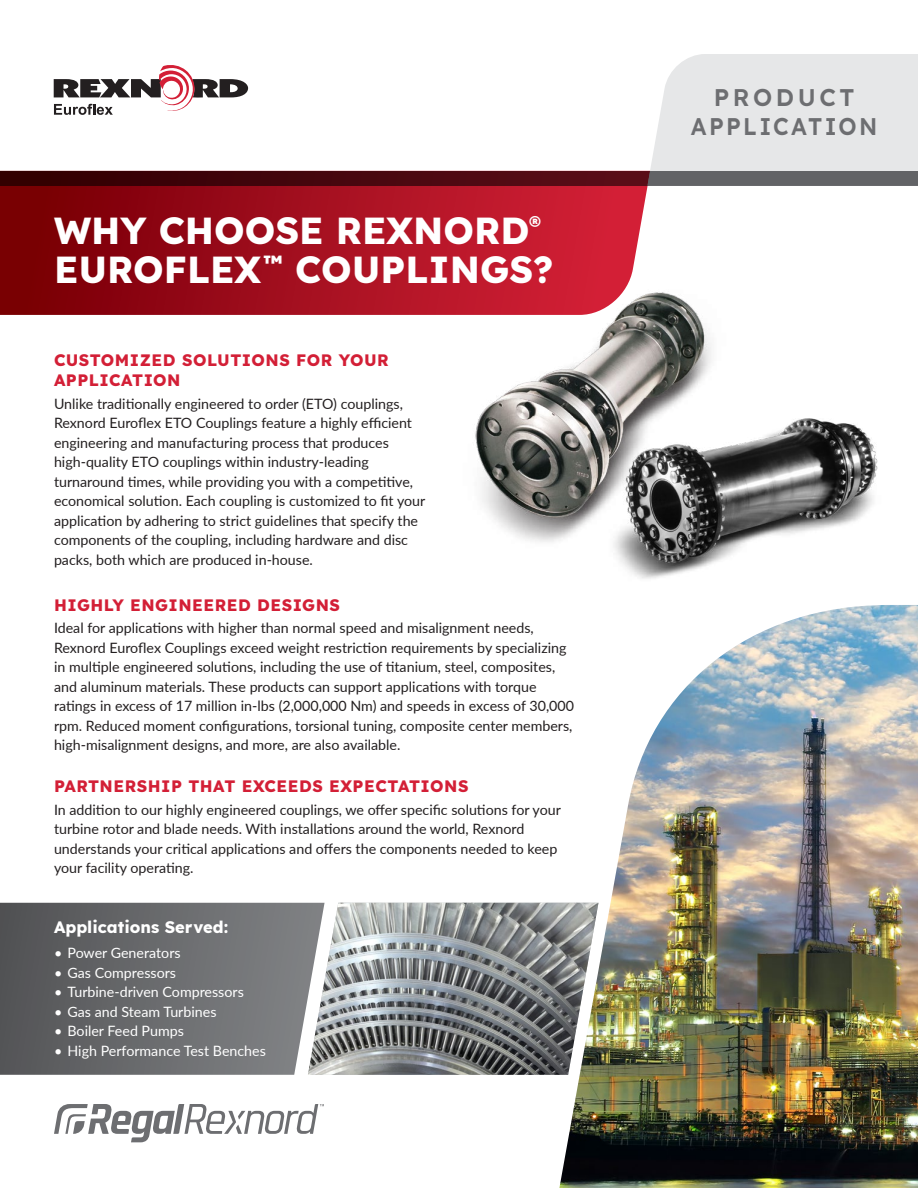
<style>
.page{position:relative;width:918px;height:1188px;background:#fff}
.page>*{position:absolute;margin:0;border:0;box-sizing:border-box;transform-origin:0 0}
.t1{font:700 37.5px/39px "Lexend";color:#fff}
.t2{font:600 24px/28.8px "Lexend";letter-spacing:.1em;color:#6d6e71;text-align:center}
.t3{font:700 16.5px/19.5px "Lexend";letter-spacing:.03em;color:#d31f36}
.t4{font:700 16.5px "Lexend";color:#fff}
.t5{font:14.25px/19.5px "Lato";color:#231f20}
.t6{font:14.25px "Lato";color:#fff}
</style>
<div class="page">
<svg style="left:0;top:903px;width:308px;height:172px;background:#6a6c6e"></svg>
<img style="left:559px;top:619px;width:359px;height:569px">
<svg style="left:0;top:185px;width:650px;height:130px;background:#a10f1e"></svg>
<div style="left:647px;top:54px;width:271px;height:117px;background:#e6e7e8"></div>
<svg style="left:0;top:171px;width:918px;height:14px;background:#4e2126"></svg>
<svg style="left:54px;top:1104px;width:270px;height:38px"></svg>
<img style="left:424px;top:266px;width:287px;height:276px">
<img style="left:585px;top:365px;width:333px;height:254px">
<img style="left:308px;top:903px;width:290px;height:172px">
<svg style="left:54px;top:65px;width:194px;height:50px"></svg>
<h1 class="t1" style="left:54px;top:209px;width:501px">WHY CHOOSE REXNORD<sup>®<br></sup>EUROFLEX<sup>™</sup> COUPLINGS?</h1>
<p class="t3" style="left:54px;top:350px;width:336px">CUSTOMIZED SOLUTIONS FOR YOUR<br>APPLICATION</p>
<p class="t5" style="left:54px;top:393px;width:373px">Unlike traditionally engineered to order (ETO) couplings, Rexnord Euroflex ETO Couplings feature a highly efficient engineering and manufacturing process that produces high-quality ETO couplings within industry-leading turnaround times, while providing you with a competitive, economical solution. Each coupling is customized to fit your application by adhering to strict guidelines that specify the components of the coupling, including hardware and disc packs, both which are produced in-house.</p>
<p class="t3" style="left:54px;top:594px;width:288px">HIGHLY ENGINEERED DESIGNS</p>
<p class="t5" style="left:54px;top:618px;width:522px">Ideal for applications with higher than normal speed and misalignment needs, Rexnord Euroflex Couplings exceed weight restriction requirements by specializing in multiple engineered solutions, including the use of titanium, steel, composites, and aluminum materials. These products can support applications with torque ratings in excess of 17 million in-lbs (2,000,000 Nm) and speeds in excess of 30,000 rpm. Reduced moment configurations, torsional tuning, composite center members, high-misalignment designs, and more, are also available.</p>
<p class="t3" style="left:54px;top:775px;width:416px">PARTNERSHIP THAT EXCEEDS EXPECTATIONS</p>
<p class="t5" style="left:54px;top:799px;width:508px">In addition to our highly engineered couplings, we offer specific solutions for your turbine rotor and blade needs. With installations around the world, Rexnord understands your critical applications and offers the components needed to keep your facility operating.</p>
<p class="t4" style="left:54px;top:914px;width:176px">Applications Served:</p>
<p class="t6" style="left:54px;top:943px;width:128px">• Power Generators</p>
<p class="t6" style="left:54px;top:962px;width:124px">• Gas Compressors</p>
<p class="t6" style="left:54px;top:982px;width:191px">• Turbine-driven Compressors</p>
<p class="t6" style="left:54px;top:1001px;width:164px">• Gas and Steam Turbines</p>
<p class="t6" style="left:54px;top:1021px;width:131px">• Boiler Feed Pumps</p>
<p class="t6" style="left:54px;top:1040px;width:213px">• High Performance Test Benches</p>
<h2 class="t2" style="left:691px;top:82px;width:188px">PRODUCT<br>APPLICATION</h2>
</div>
